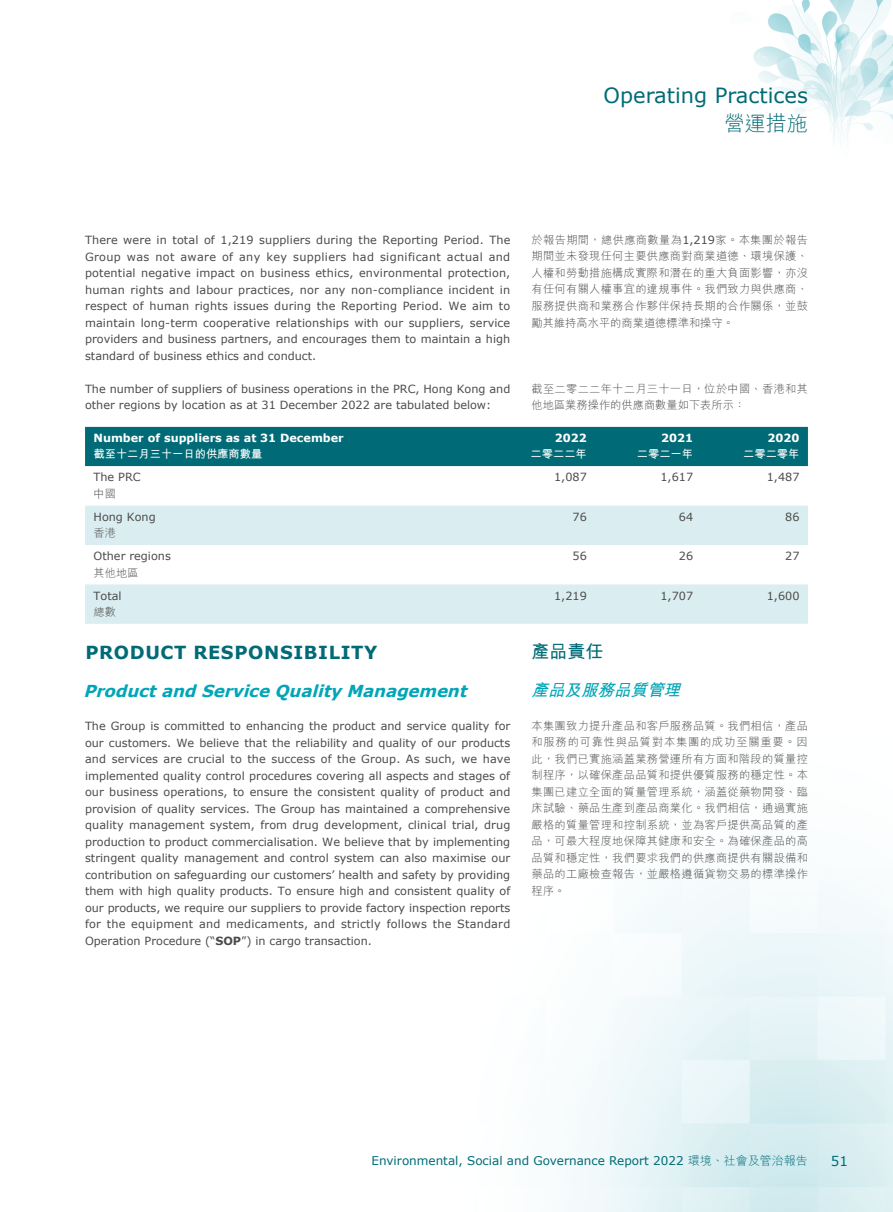
<style>
.page{position:relative;width:893px;height:1212px;background:#fff}
.page>*{position:absolute;margin:0;border:0;box-sizing:border-box;transform-origin:0 0}
.t1{font:21px "Verdana";color:#006b76}
.t2{font:300 21px "M Hei HK";color:#006b76}
.t3{font:700 18px "Verdana";letter-spacing:.035em;color:#006b76}
.t4{font:700 18px "M Hei HK";color:#006b76}
.t5{font:italic 700 16.5px "Verdana";color:#00a6b7}
.t6{font:italic 700 16.5px "M Hei HK";color:#00a6b7}
.t7{font:13.5px "Verdana";color:#006b76}
.t8{font:12px "Verdana";color:#006b76}
.t9{font:11.25px/16.5px "Verdana";color:#4d4a4a;text-align:justify}
.t10{font:300 11.25px/16.5px "M Hei HK";letter-spacing:.025em;color:#4d4a4a;text-align:justify}
.t11{font:700 11.25px "Verdana";color:#fff}
.t12{font:700 11.25px "M Hei HK";color:#fff}
.s1{font-family:"Verdana";font-weight:400}
.s2{font-weight:700}
.s3{font-family:"M Hei HK";font-weight:300}
</style>
<div class="page">
<img style="left:85px;top:0;width:808px;height:1212px">
<div style="left:85px;top:427px;width:723px;height:39px;background:#006b76"></div>
<svg style="left:85px;top:466px;width:723px;height:40px"></svg>
<svg style="left:85px;top:506px;width:723px;height:118px;fill:#daeef1"></svg>
<h1 class="t1" style="left:604px;top:81px;width:206px">Operating Practices</h1>
<h1 class="t2" style="left:724px;top:112px;width:85px">營運措施</h1>
<p class="t10" style="left:531px;top:231px;width:278px">於報告期間，總供應商數量為<span class="s1">1,219</span>家。本集團於報告期間並未發現任何主要供應商對商業道德、環境保護、人權和勞動措施構成實際和潛在的重大負面影響，亦沒有任何有關人權事宜的違規事件。我們致力與供應商、服務提供商和業務合作夥伴保持長期的合作關係，並鼓勵其維持高水平的商業道德標準和操守。</p>
<p class="t9" style="left:85px;top:232px;width:427px">There were in total of 1,219 suppliers during the Reporting Period. The Group was not aware of any key suppliers had significant actual and potential negative impact on business ethics, environmental protection, human rights and labour practices, nor any non-compliance incident in respect of human rights issues during the Reporting Period. We aim to maintain long-term cooperative relationships with our suppliers, service providers and business partners, and encourages them to maintain a high standard of business ethics and conduct.</p>
<p class="t9" style="left:85px;top:380px;width:427px">The number of suppliers of business operations in the PRC, Hong Kong and other regions by location as at 31 December 2022 are tabulated below:</p>
<p class="t11" style="left:94px;top:430px;width:252px">Number of suppliers as at 31 December</p>
<p class="t11" style="left:555px;top:430px;width:33px">2022</p>
<p class="t11" style="left:661px;top:430px;width:33px">2021</p>
<p class="t11" style="left:767px;top:430px;width:33px">2020</p>
<p class="t12" style="left:94px;top:446px;width:170px">截至十二月三十一日的供應商數量</p>
<p class="t12" style="left:531px;top:446px;width:58px">二零二二年</p>
<p class="t12" style="left:637px;top:446px;width:58px">二零二一年</p>
<p class="t12" style="left:743px;top:446px;width:58px">二零二零年</p>
<p class="t9" style="left:94px;top:469px;width:49px">The PRC</p>
<p class="t10" style="left:94px;top:485px;width:24px">中國</p>
<p class="t10" style="left:531px;top:380px;width:278px">截至二零二二年十二月三十一日，位於中國、香港和其他地區業務操作的供應商數量如下表所示：</p>
<p class="t9" style="left:554px;top:469px;width:34px">1,087</p>
<p class="t9" style="left:660px;top:469px;width:34px">1,617</p>
<p class="t9" style="left:767px;top:469px;width:34px">1,487</p>
<p class="t9" style="left:94px;top:508px;width:64px">Hong Kong</p>
<p class="t10" style="left:94px;top:525px;width:24px">香港</p>
<p class="t9" style="left:573px;top:508px;width:16px">76</p>
<p class="t9" style="left:679px;top:508px;width:16px">64</p>
<p class="t9" style="left:785px;top:508px;width:16px">86</p>
<p class="t9" style="left:94px;top:548px;width:79px">Other regions</p>
<p class="t10" style="left:94px;top:564px;width:47px">其他地區</p>
<p class="t9" style="left:573px;top:548px;width:16px">56</p>
<p class="t9" style="left:679px;top:548px;width:16px">26</p>
<p class="t9" style="left:785px;top:548px;width:16px">27</p>
<p class="t9" style="left:94px;top:587px;width:30px">Total</p>
<p class="t10" style="left:94px;top:603px;width:24px">總數</p>
<p class="t9" style="left:554px;top:587px;width:34px">1,219</p>
<p class="t9" style="left:660px;top:587px;width:34px">1,707</p>
<p class="t9" style="left:767px;top:587px;width:34px">1,600</p>
<h2 class="t3" style="left:85px;top:640px;width:294px">PRODUCT RESPONSIBILITY</h2>
<h3 class="t5" style="left:83px;top:679px;width:390px">Productand ServiceQualityManagement</h3>
<p class="t9" style="left:85px;top:718px;width:427px">The Group is committed to enhancing the product and service quality for our customers. We believe that the reliability and quality of our products and services are crucial to the success of the Group. As such, we have implemented quality control procedures covering all aspects and stages of our business operations, to ensure the consistent quality of product and provision of quality services. The Group has maintained a comprehensive quality management system, from drug development, clinical trial, drug production to product commercialisation. We believe that by implementing stringent quality management and control system can also maximise our contribution on safeguarding our customers’ health and safety by providing them with high quality products. To ensure high and consistent quality of our products, we require our suppliers to provide factory inspection reports for the equipment and medicaments, and strictly follows the Standard Operation Procedure (“<span class="s2">SOP</span>”) in cargo transaction.</p>
<h2 class="t4" style="left:531px;top:638px;width:73px">產品責任</h2>
<h3 class="t6" style="left:531px;top:678px;width:156px">產品及服務品質管理</h3>
<p class="t10" style="left:531px;top:717px;width:278px">本集團致力提升產品和客戶服務品質。我們相信，產品和服務的可靠性與品質對本集團的成功至關重要。因此，我們已實施涵蓋業務營運所有方面和階段的質量控制程序，以確保產品品質和提供優質服務的穩定性。本集團已建立全面的質量管理系統，涵蓋從藥物開發、臨床試驗、藥品生產到產品商業化。我們相信，通過實施嚴格的質量管理和控制系統，並為客戶提供高品質的產品，可最大程度地保障其健康和安全。為確保產品的高品質和穩定性，我們要求我們的供應商提供有關設備和藥品的工廠檢查報告，並嚴格遵循貨物交易的標準操作程序。</p>
<p class="t8" style="left:371px;top:1153px;width:438px">Environmental, Social and Governance Report 2022 <span class="s3">環境、社會及管治報告</span></p>
<p class="t7" style="left:831px;top:1152px;width:19px">51</p>
</div>
